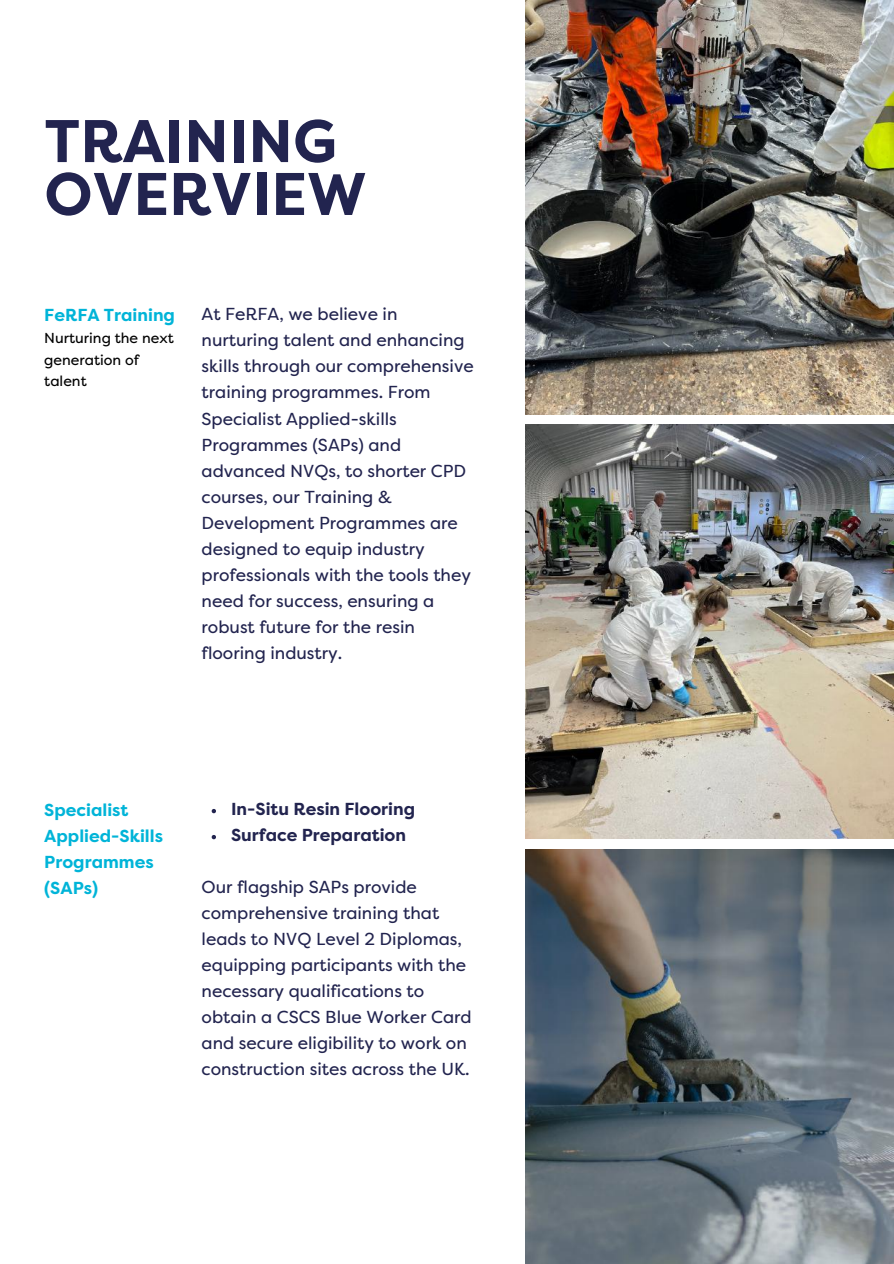
<style>
.page{position:relative;width:894px;height:1264px;background:#fff}
.page>*{position:absolute;margin:0;border:0;box-sizing:border-box;transform-origin:0 0}
.t1{font:700 60px/52.8px "Filson Pro";color:#22244f}
.t2{font:17.4px/26px "Filson Pro";color:#22244f}
.t3{font:700 17.4px/26px "Filson Pro";color:#00b4d8}
.t4{font:700 17.4px/26px "Filson Pro";color:#22244f}
.t5{font:14.4px/21.6px "Filson Pro";color:#000}
</style>
<div class="page">
<img style="left:525px;top:0;width:368px;height:414px">
<img style="left:525px;top:424px;width:368px;height:414px">
<img style="left:525px;top:849px;width:368px;height:414px">
<svg style="left:212px;top:809px;width:4px;height:4px"></svg>
<svg style="left:212px;top:835px;width:4px;height:4px"></svg>
<h1 class="t1" style="left:44px;top:116px;width:324px">TRAINING<br>OVERVIEW</h1>
<p class="t3" style="left:44px;top:302px;width:132px">FeRFA Training</p>
<p class="t5" style="left:44px;top:327px;width:131px">Nurturing the next generation of talent</p>
<p class="t2" style="left:201px;top:302px;width:274px">At FeRFA, we believe in nurturing talent and enhancing skills through our comprehensive training programmes. From<br>Specialist Applied-skills<br>Programmes (SAPs) and advanced NVQs, to shorter CPD courses, our Training &amp;<br>Development Programmes are designed to equip industry professionals with the tools they need for success, ensuring a robust future for the resin flooring industry.</p>
<p class="t3" style="left:44px;top:797px;width:120px">Specialist<br>Applied-Skills<br>Programmes (SAPs)</p>
<p class="t4" style="left:231px;top:796px;width:185px">In-Situ Resin Flooring<br>Surface Preparation</p>
<p class="t2" style="left:201px;top:874px;width:271px">Our flagship SAPs provide comprehensive training that leads to NVQ Level 2 Diplomas, equipping participants with the necessary qualifications to obtain a CSCS Blue Worker Card and secure eligibility to work on construction sites across the UK.</p>
</div>
